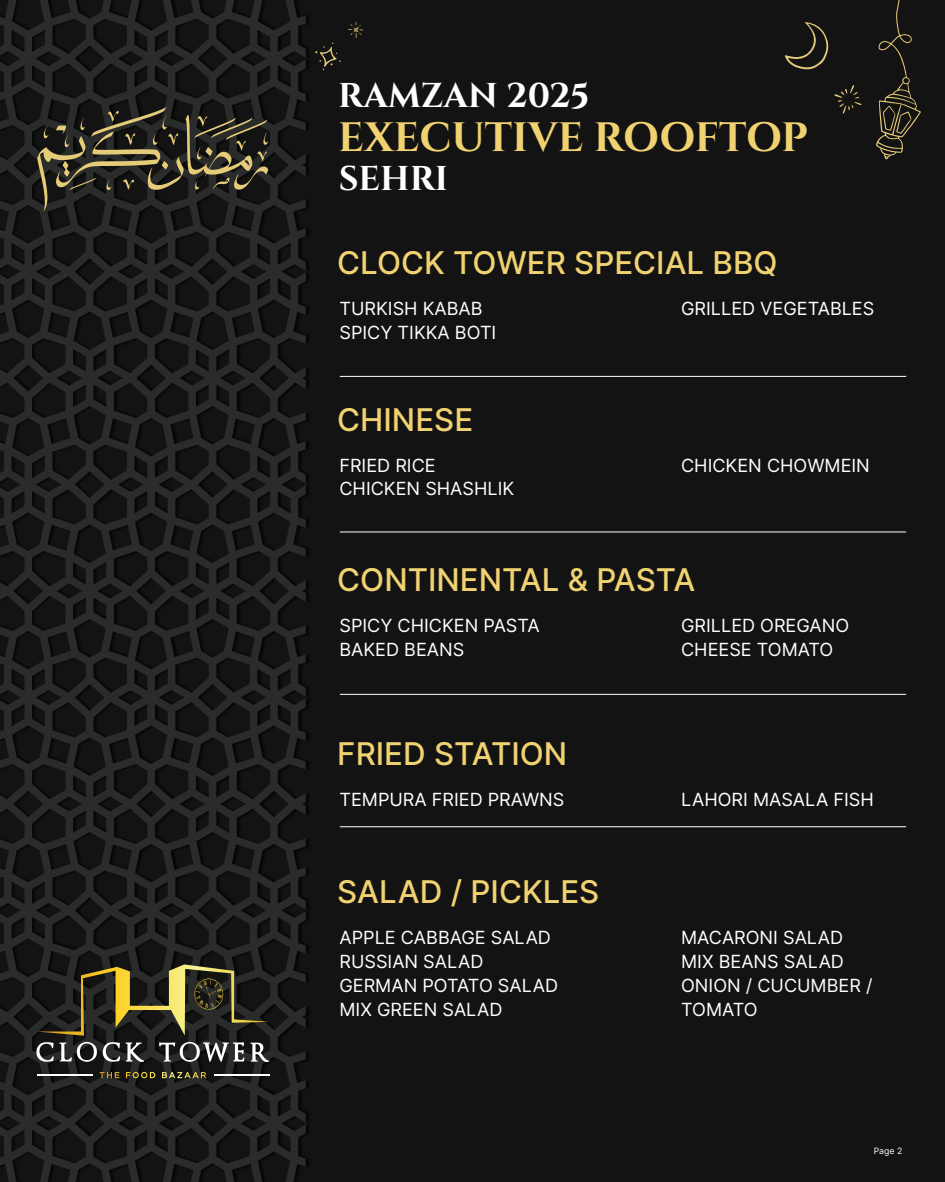
<style>
.page{position:relative;width:945px;height:1182px;background:#fff}
.page>*{position:absolute;margin:0;border:0;box-sizing:border-box;transform-origin:0 0}
.t1{font:700 40.95px "Cinzel";color:#f1d271}
.t2{font:700 34.39px "Cinzel";color:#fff}
.t3{font:500 31.32px "Inter";color:#f1d271}
.t4{font:18.11px/23.9px "Inter";color:#fff}
.t5{font:8.75px "Inter";color:#fff}
</style>
<div class="page">
<div style="left:0;top:0;width:945px;height:1181px;background:#131313"></div>
<svg style="left:0;top:0;width:306px;height:1181px"></svg>
<svg style="left:876px;top:0;width:45px;height:159px"></svg>
<svg style="left:785px;top:22px;width:44px;height:48px"></svg>
<svg style="left:834px;top:85px;width:28px;height:28px"></svg>
<svg style="left:315px;top:42px;width:26px;height:28px"></svg>
<svg style="left:348px;top:21px;width:15px;height:17px"></svg>
<hr style="left:214px;top:1074px;width:55px;height:1px;background:#fff">
<hr style="left:37px;top:1074px;width:55px;height:1px;background:#fff">
<svg style="left:103px;top:1042px;width:41px;height:19px"></svg>
<svg style="left:250px;top:1042px;width:19px;height:19px"></svg>
<svg style="left:36px;top:1041px;width:61px;height:20px"></svg>
<svg style="left:159px;top:1041px;width:85px;height:20px"></svg>
<svg style="left:100px;top:1071px;width:19px;height:7px"></svg>
<svg style="left:126px;top:1071px;width:29px;height:7px"></svg>
<svg style="left:162px;top:1071px;width:44px;height:7px"></svg>
<svg style="left:37px;top:964px;width:232px;height:71px"></svg>
<hr style="left:340px;top:376px;width:566px;height:1px;background:#fff">
<hr style="left:340px;top:531px;width:566px;height:1px;background:#fff">
<hr style="left:340px;top:694px;width:566px;height:1px;background:#fff">
<hr style="left:340px;top:826px;width:566px;height:1px;background:#fff">
<svg style="left:37px;top:107px;width:231px;height:104px"></svg>
<h2 class="t2" style="left:338px;top:74px;width:253px">RAMZAN 2025</h2>
<h1 class="t1" style="left:338px;top:112px;width:471px">EXECUTIVE ROOFTOP</h1>
<h2 class="t2" style="left:339px;top:158px;width:111px">SEHRI</h2>
<h3 class="t3" style="left:337px;top:240px;width:442px">CLOCK TOWER SPECIAL BBQ</h3>
<p class="t4" style="left:339px;top:296px;width:159px">TURKISH KABAB<br>SPICY TIKKA BOTI</p>
<p class="t4" style="left:681px;top:296px;width:195px">GRILLED VEGETABLES</p>
<h3 class="t3" style="left:337px;top:396px;width:137px">CHINESE</h3>
<p class="t4" style="left:339px;top:452px;width:176px">FRIED RICE<br>CHICKEN SHASHLIK</p>
<p class="t4" style="left:681px;top:452px;width:190px">CHICKEN CHOWMEIN</p>
<h3 class="t3" style="left:337px;top:557px;width:360px">CONTINENTAL &amp; PASTA</h3>
<p class="t4" style="left:339px;top:613px;width:202px">SPICY CHICKEN PASTA<br>BAKED BEANS</p>
<p class="t4" style="left:681px;top:613px;width:170px">GRILLED OREGANO<br>CHEESE TOMATO</p>
<h3 class="t3" style="left:337px;top:730px;width:231px">FRIED STATION</h3>
<p class="t4" style="left:339px;top:786px;width:227px">TEMPURA FRIED PRAWNS</p>
<h3 class="t3" style="left:337px;top:868px;width:264px">SALAD / PICKLES</h3>
<p class="t4" style="left:339px;top:924px;width:220px">APPLE CABBAGE SALAD<br>RUSSIAN SALAD<br>GERMAN POTATO SALAD<br>MIX GREEN SALAD</p>
<p class="t4" style="left:681px;top:786px;width:194px">LAHORI MASALA FISH</p>
<p class="t4" style="left:681px;top:924px;width:193px">MACARONI SALAD<br>MIX BEANS SALAD<br>ONION / CUCUMBER /<br>TOMATO</p>
<p class="t5" style="left:874px;top:1144px;width:30px">Page 2</p>
</div>
